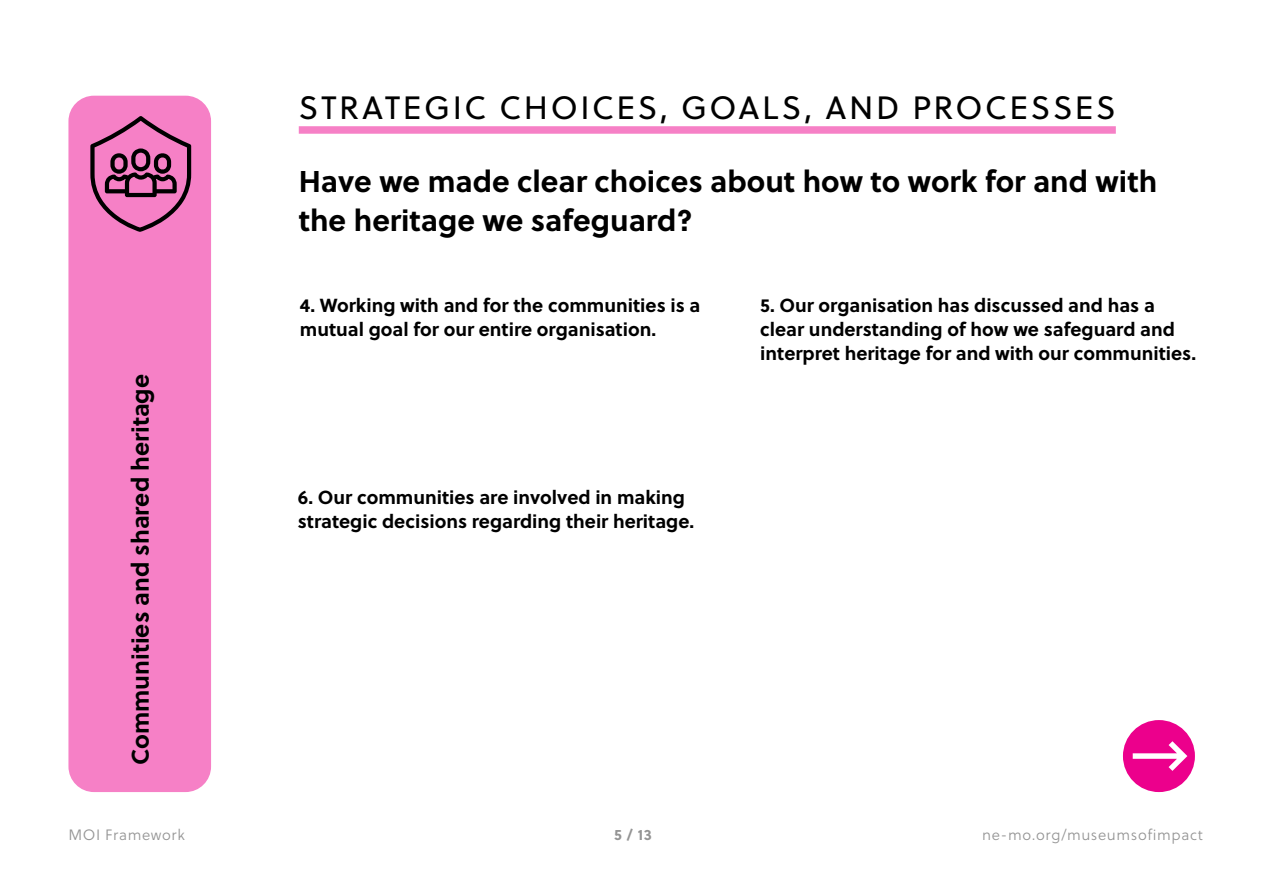
<style>
.page{position:relative;width:1263px;height:893px;background:#fff}
.page>*{position:absolute;margin:0;border:0;box-sizing:border-box;transform-origin:0 0}
.subheader_impact{font:32.25px "Soleil";letter-spacing:.08em;color:#000}
.question_no_underlin{font:700 30px/39px "Soleil";color:#000}
.t1{font:700 24px "Soleil";color:#000}
.statements{font:700 18.9px/24px "Soleil";color:#000}
.t2{font:15px "Soleil Lt";letter-spacing:.04em;color:#949494}
.t3{font:700 15px "Soleil";color:#949494}
</style>
<div class="page">
<div style="left:68px;top:96px;width:143px;height:696px;background:#f680c6;border-radius:26px"></div>
<svg style="left:90px;top:116px;width:101px;height:116px"></svg>
<div style="left:299px;top:126px;width:817px;height:8px;background:#f680c6"></div>
<div style="left:1123px;top:720px;width:72px;height:72px;background:#ec008c;border-radius:50%"></div>
<svg style="left:1133px;top:741px;width:54px;height:30px"></svg>
<p class="subheader_impact" style="left:299px;top:85px;width:818px">STRATEGIC CHOICES, GOALS, AND PROCESSES</p>
<h3 class="question_no_underlin" style="left:299px;top:160px;width:860px">Have we made clear choices about how to work for and with the heritage we safeguard?</h3>
<p class="t1" style="left:122px;top:765px;width:392px;rotate:-90deg">Communities and shared heritage</p>
<p class="statements" style="left:300px;top:292px;width:402px">4. Working with and for the communities is a mutual goal for our entire organisation.</p>
<p class="statements" style="left:760px;top:292px;width:437px">5. Our organisation has discussed and has a clear understanding of how we safeguard and interpret heritage for and with our communities.</p>
<p class="statements" style="left:298px;top:484px;width:398px">6. Our communities are involved in making strategic decisions regarding their heritage.</p>
<p class="t2" style="left:68px;top:824px;width:118px">MOI Framework</p>
<p class="t3" style="left:614px;top:823px;width:39px">5 / 13</p>
<p class="t2" style="left:982px;top:824px;width:222px">ne-mo.org/museumsofimpact</p>
</div>
